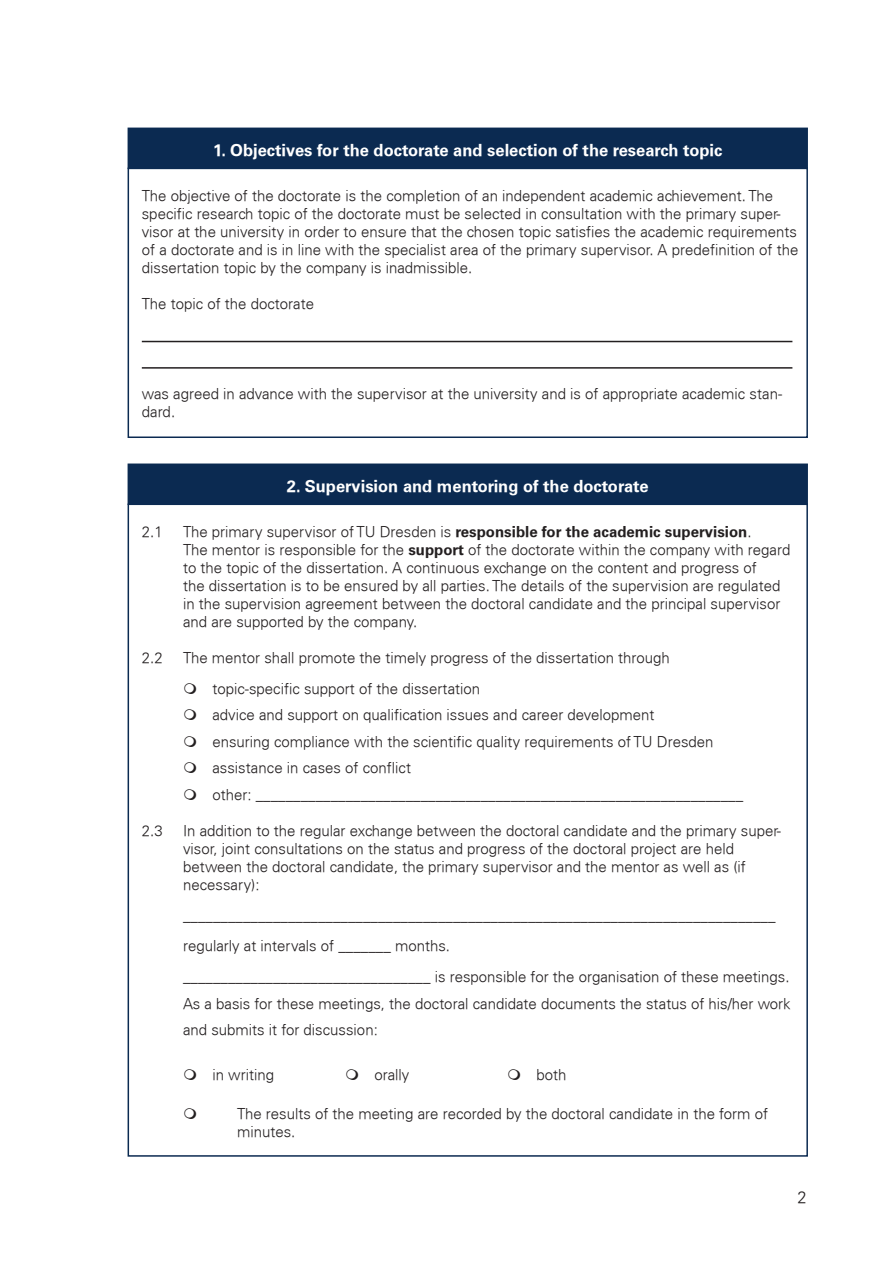
<style>
.page{position:relative;width:893px;height:1263px;background:#fff}
.page>*{position:absolute;margin:0;border:0;box-sizing:border-box;transform-origin:0 0}
.Text_Infokasten{font:700 16.5px "Univers";color:#fff}
.t1{font:300 16.5px "Univers";color:#231f20}
.Fließtext{font:300 15px/18px "Univers";color:#231f20}
.Fließtext-2{font:700 15px "Univers";color:#231f20}
.s1{font-weight:300}
.s2{font-weight:700}
</style>
<div class="page">
<div style="left:128px;top:128px;width:679px;height:40px;background:#0b2a51"></div>
<hr style="left:142px;top:341px;width:650px;height:1px;background:#231f20">
<hr style="left:142px;top:367px;width:650px;height:2px;background:#231f20">
<div style="left:128px;top:168px;width:680px;height:270px;border:2px solid #0b2a51"></div>
<div style="left:128px;top:464px;width:679px;height:40px;background:#0b2a51"></div>
<div style="left:128px;top:463px;width:680px;height:42px;border:2px solid #0b2a51"></div>
<p class="Text_Infokasten" style="left:213px;top:141px;width:511px">1. Objectives for the doctorate and selection of the research topic</p>
<p class="Fließtext" style="left:142px;top:187px;width:658px">The objective of the doctorate is the completion of an independent academic achievement. The specific research topic of the doctorate must be selected in consultation with the primary super&shy;visor at the university in order to ensure that the chosen topic satisfies the academic requirements of a doctorate and is in line with the specialist area of the primary supervisor. A predefinition of the dissertation topic by the company is inadmissible.</p>
<p class="Fließtext" style="left:142px;top:295px;width:174px">The topic of the doctorate</p>
<p class="Fließtext" style="left:142px;top:384px;width:642px">was agreed in advance with the supervisor at the university and is of appropriate academic stan&shy;dard.</p>
<p class="Text_Infokasten" style="left:287px;top:476px;width:363px">2. Supervision and mentoring of the doctorate</p>
<p class="Fließtext" style="left:142px;top:523px;width:22px">2.1</p>
<p class="Fließtext-2" style="left:183px;top:523px;width:570px"><span class="s1">The primary supervisor of TU Dresden is</span> responsible for the academic supervision<span class="s1">.</span></p>
<p class="Fließtext" style="left:183px;top:541px;width:609px">The mentor is responsible for the <span class="s2">support</span> of the doctorate within the company with regard</p>
<p class="Fließtext" style="left:183px;top:559px;width:575px">to the topic of the dissertation. A continuous exchange on the content and progress of</p>
<p class="Fließtext" style="left:183px;top:577px;width:599px">the dissertation is to be ensured by all parties. The details of the supervision are regulated</p>
<p class="Fließtext" style="left:183px;top:595px;width:599px">in the supervision agreement between the doctoral candidate and the principal supervisor</p>
<p class="Fließtext" style="left:183px;top:613px;width:236px">and are supported by the company.</p>
<p class="Fließtext" style="left:142px;top:649px;width:22px">2.2</p>
<p class="Fließtext" style="left:183px;top:649px;width:488px">The mentor shall promote the timely progress of the dissertation through</p>
<p class="Fließtext" style="left:212px;top:679px;width:269px">topic-specific support of the dissertation</p>
<p class="Fließtext" style="left:212px;top:706px;width:444px">advice and support on qualification issues and career development</p>
<p class="Fließtext" style="left:212px;top:732px;width:503px">ensuring compliance with the scientific quality requirements of TU Dresden</p>
<p class="Fließtext" style="left:212px;top:759px;width:200px">assistance in cases of conflict</p>
<p class="Fließtext" style="left:212px;top:786px;width:532px">other: _________________________________________________________________</p>
<p class="Fließtext" style="left:142px;top:822px;width:22px">2.3</p>
<p class="Fließtext" style="left:183px;top:822px;width:599px">In addition to the regular exchange between the doctoral candidate and the primary super-</p>
<p class="Fließtext" style="left:183px;top:840px;width:552px">visor, joint consultations on the status and progress of the doctoral project are held</p>
<p class="Fließtext" style="left:183px;top:858px;width:564px">between the doctoral candidate, the primary supervisor and the mentor as well as (if</p>
<p class="Fließtext" style="left:183px;top:876px;width:78px">necessary):</p>
<p class="Fließtext" style="left:183px;top:906px;width:594px">_______________________________________________________________________________</p>
<p class="Fließtext" style="left:183px;top:937px;width:268px">regularly at intervals of _______ months.</p>
<p class="Fließtext" style="left:183px;top:968px;width:608px">_________________________________ is responsible for the organisation of these meetings.</p>
<p class="Fließtext" style="left:183px;top:994px;width:609px">As a basis for these meetings, the doctoral candidate documents the status of his/her work</p>
<p class="Fließtext" style="left:183px;top:1021px;width:196px">and submits it for discussion:</p>
<p class="Fließtext" style="left:212px;top:1065px;width:63px">in writing</p>
<p class="Fließtext" style="left:374px;top:1065px;width:36px">orally</p>
<p class="Fließtext" style="left:536px;top:1065px;width:32px">both</p>
<p class="Fließtext" style="left:237px;top:1105px;width:532px">The results of the meeting are recorded by the doctoral candidate in the form of minutes.</p>
<p class="t1" style="left:797px;top:1188px;width:11px">2</p>
</div>
